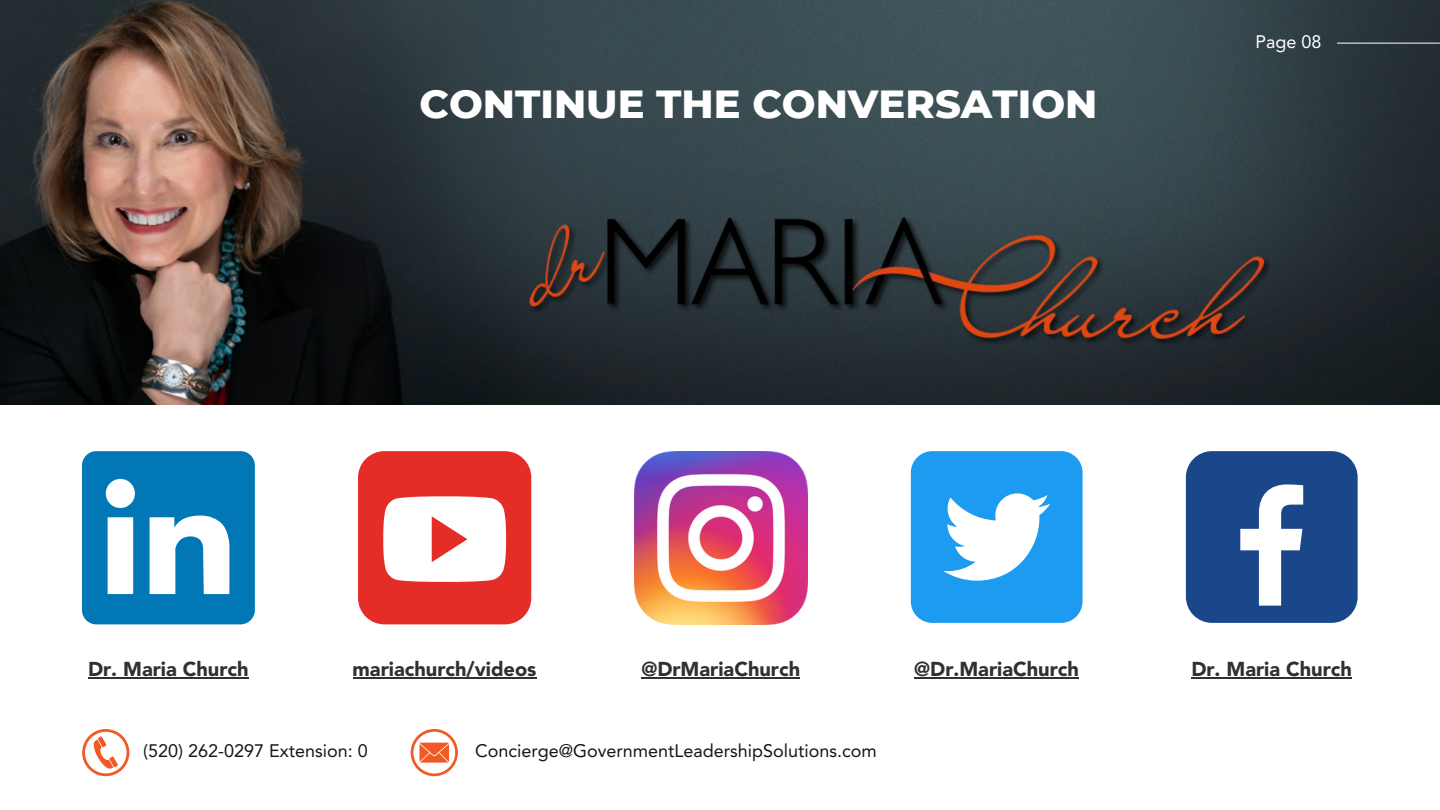
<style>
.page{position:relative;width:1440px;height:810px;background:#fff}
.page>*{position:absolute;margin:0;border:0;box-sizing:border-box;transform-origin:0 0}
.t1{font:800 40px "Montserrat";color:#fff}
.t2{font:900 20px "Avenir LT Std";color:#303030}
.t3{font:18px "Avenir LT Std";color:#171616}
.t4{font:18px "Avenir LT Std";color:#fff}
</style>
<div class="page">
<img style="left:0;top:0;width:1440px;height:405px">
<hr style="left:1337px;top:43px;width:103px;height:1px;background:#fff">
<div style="left:358px;top:451px;width:173px;height:173px;background:#e52d27;border-radius:26px"></div>
<svg style="left:383px;top:496px;width:123px;height:86px;background:#fbe2e1"></svg>
<img style="left:634px;top:451px;width:174px;height:173px">
<svg style="left:82px;top:451px;width:173px;height:173px"></svg>
<div style="left:911px;top:451px;width:172px;height:172px;background:#1d9bf0;border-radius:21px"></div>
<svg style="left:943px;top:493px;width:107px;height:88px"></svg>
<div style="left:1186px;top:451px;width:172px;height:172px;background:#1a4789;border-radius:26px"></div>
<svg style="left:1240px;top:484px;width:63px;height:122px"></svg>
<svg style="left:82px;top:729px;width:47px;height:47px"></svg>
<svg style="left:411px;top:729px;width:47px;height:47px"></svg>
<hr style="left:88px;top:677px;width:161px;height:2px;background:#303030">
<hr style="left:353px;top:677px;width:184px;height:2px;background:#303030">
<hr style="left:641px;top:677px;width:159px;height:2px;background:#303030">
<hr style="left:914px;top:677px;width:165px;height:2px;background:#303030">
<hr style="left:1191px;top:677px;width:161px;height:2px;background:#303030">
<p class="t1" style="left:420px;top:79px;width:679px">CONTINUE THE CONVERSATION</p>
<p class="t4" style="left:1256px;top:34px;width:68px">Page 08</p>
<p class="t2" style="left:88px;top:661px;width:162px">Dr. Maria Church</p>
<p class="t2" style="left:353px;top:661px;width:186px">mariachurch/videos</p>
<p class="t2" style="left:641px;top:661px;width:160px">@DrMariaChurch</p>
<p class="t2" style="left:914px;top:661px;width:166px">@Dr.MariaChurch</p>
<p class="t2" style="left:1191px;top:661px;width:162px">Dr. Maria Church</p>
<p class="t3" style="left:143px;top:743px;width:226px">(520) 262-0297 Extension: 0</p>
<p class="t3" style="left:475px;top:743px;width:403px">Concierge@GovernmentLeadershipSolutions.com</p>
</div>
